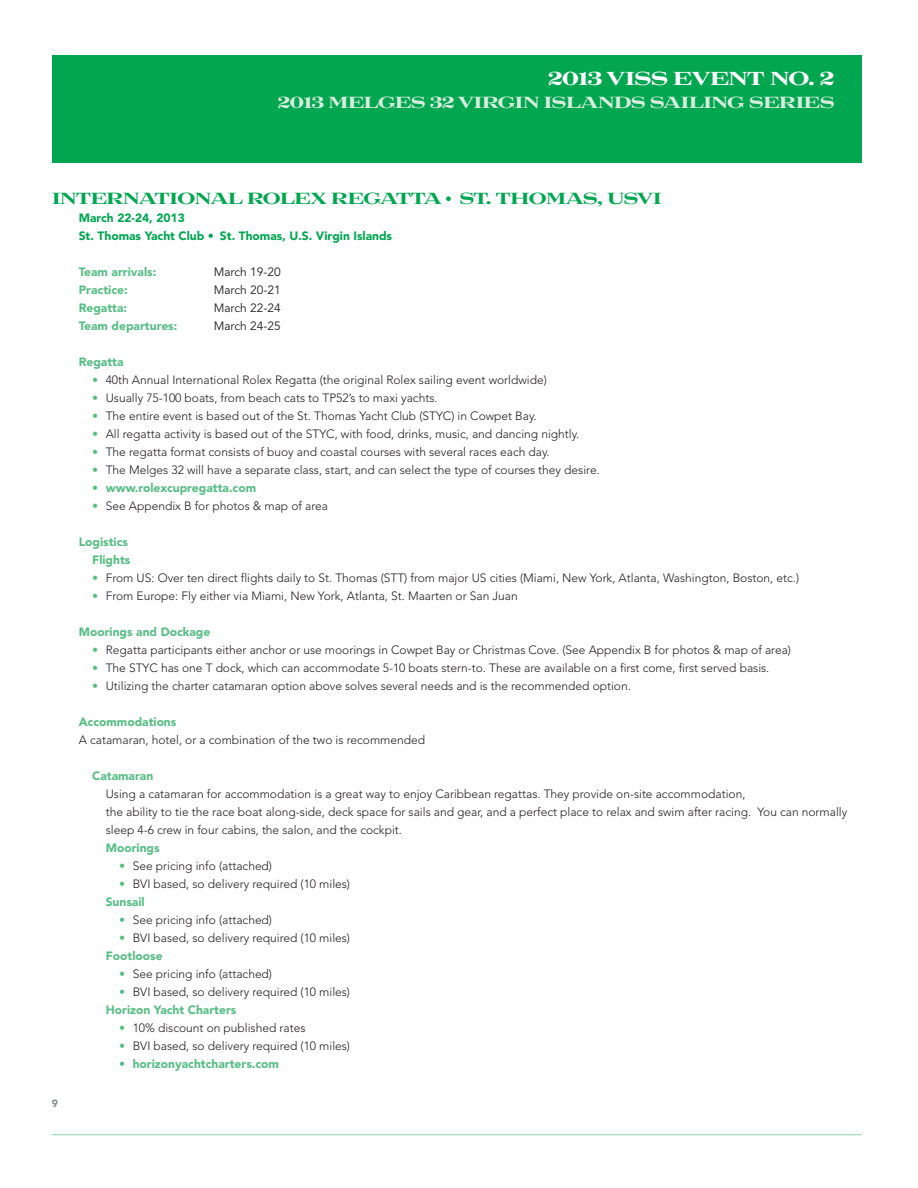
<style>
.page{position:relative;width:918px;height:1188px;background:#fff}
.page>*{position:absolute;margin:0;border:0;box-sizing:border-box;transform-origin:0 0}
.t1{font:21px "Luxury Diamond";letter-spacing:-.05em;color:#fff}
.t2{font:18px "Luxury Diamond";letter-spacing:-.06em;color:#00a650}
.t3{font:18px "Luxury Diamond";letter-spacing:-.05em;color:#d8eddd}
.t4{font:300 12px/18px "Avenir";color:#231f20}
.t5{font:900 12px/18px "Avenir";color:#57bd84;text-align:right}
.t6{font:900 12px/18px "Avenir";color:#00a650}
.t7{font:12px "Avenir";color:#231f20}
.t8{font:900 10.5px "Avenir";color:#888d90}
.s1{color:#57bd84}
.s2{font-weight:900;color:#57bd84}
</style>
<div class="page">
<hr style="left:52px;top:1134px;width:810px;height:1px;background:#8fcea5">
<div style="left:52px;top:55px;width:810px;height:108px;background:#00a650"></div>
<h1 class="t1" style="left:548px;top:68px;width:288px">2013 VISS EVENT NO. 2</h1>
<h2 class="t3" style="left:277px;top:93px;width:559px">2013 MELGES 32 VIRGIN ISLANDS SAILING SERIES</h2>
<h2 class="t2" style="left:52px;top:189px;width:612px">INTERNATIONAL ROLEX REGATTA • ST. THOMAS, USVI</h2>
<p class="t6" style="left:79px;top:209px;width:315px">March 22-24, 2013<br>St. Thomas Yacht Club • St. Thomas, U.S. Virgin Islands</p>
<p class="t5" style="left:79px;top:263px;width:79px">Team arrivals:</p>
<p class="t7" style="left:214px;top:265px;width:69px">March 19-20</p>
<p class="t5" style="left:79px;top:281px;width:50px">Practice:</p>
<p class="t7" style="left:214px;top:283px;width:69px">March 20-21</p>
<p class="t5" style="left:79px;top:299px;width:50px">Regatta:</p>
<p class="t7" style="left:214px;top:301px;width:69px">March 22-24</p>
<p class="t5" style="left:79px;top:317px;width:100px">Team departures:</p>
<p class="t7" style="left:214px;top:319px;width:69px">March 24-25</p>
<p class="t5" style="left:79px;top:353px;width:46px">Regatta</p>
<p class="t4" style="left:92px;top:371px;width:456px"><span class="s1">•</span> 40th Annual International Rolex Regatta (the original Rolex sailing event worldwide)</p>
<p class="t4" style="left:92px;top:389px;width:347px"><span class="s1">•</span> Usually 75-100 boats, from beach cats to TP52’s to maxi yachts.</p>
<p class="t4" style="left:92px;top:407px;width:446px"><span class="s1">•</span> The entire event is based out of the St. Thomas Yacht Club (STYC) in Cowpet Bay.</p>
<p class="t4" style="left:92px;top:425px;width:489px"><span class="s1">•</span> All regatta activity is based out of the STYC, with food, drinks, music, and dancing nightly.</p>
<p class="t4" style="left:92px;top:443px;width:459px"><span class="s1">•</span> The regatta format consists of buoy and coastal courses with several races each day.</p>
<p class="t4" style="left:92px;top:461px;width:509px"><span class="s1">•</span> The Melges 32 will have a separate class, start, and can select the type of courses they desire.</p>
<p class="t5" style="left:92px;top:479px;width:165px">• www.rolexcupregatta.com</p>
<p class="t4" style="left:92px;top:497px;width:237px"><span class="s1">•</span> See Appendix B for photos &amp; map of area</p>
<p class="t5" style="left:79px;top:533px;width:53px">Logistics<br>Flights</p>
<p class="t4" style="left:92px;top:569px;width:708px"><span class="s1">•</span> From US: Over ten direct flights daily to St. Thomas (STT) from major US cities (Miami, New York, Atlanta, Washington, Boston, etc.)</p>
<p class="t4" style="left:92px;top:587px;width:427px"><span class="s1">•</span> From Europe: Fly either via Miami, New York, Atlanta, St. Maarten or San Juan</p>
<p class="t5" style="left:79px;top:623px;width:133px">Moorings and Dockage</p>
<p class="t4" style="left:92px;top:641px;width:700px"><span class="s2">•</span> Regatta participants either anchor or use moorings in Cowpet Bay or Christmas Cove. (See Appendix B for photos &amp; map of area)</p>
<p class="t4" style="left:92px;top:659px;width:679px"><span class="s2">•</span> The STYC has one T dock, which can accommodate 5-10 boats stern-to. These are available on a first come, first served basis.</p>
<p class="t4" style="left:92px;top:677px;width:540px"><span class="s2">•</span> Utilizing the charter catamaran option above solves several needs and is the recommended option.</p>
<p class="t5" style="left:79px;top:713px;width:99px">Accommodations</p>
<p class="t4" style="left:79px;top:731px;width:348px">A catamaran, hotel, or a combination of the two is recommended</p>
<p class="t5" style="left:92px;top:767px;width:63px">Catamaran</p>
<p class="t4" style="left:106px;top:785px;width:743px">Using a catamaran for accommodation is a great way to enjoy Caribbean regattas. They provide on-site accommodation,<br>the ability to tie the race boat along-side, deck space for sails and gear, and a perfect place to relax and swim after racing. You can normally sleep 4-6 crew in four cabins, the salon, and the cockpit.</p>
<p class="t5" style="left:106px;top:839px;width:55px">Moorings</p>
<p class="t4" style="left:119px;top:857px;width:154px"><span class="s1">•</span> See pricing info (attached)</p>
<p class="t4" style="left:106px;top:875px;width:246px;text-indent:14px"><span class="s1">•</span> BVI based, so delivery required (10 miles)<br><span class="s2">Sunsail</span></p>
<p class="t4" style="left:119px;top:911px;width:154px"><span class="s1">•</span> See pricing info (attached)</p>
<p class="t4" style="left:106px;top:929px;width:246px;text-indent:14px"><span class="s1">•</span> BVI based, so delivery required (10 miles)<br><span class="s2">Footloose</span></p>
<p class="t4" style="left:119px;top:965px;width:154px"><span class="s1">•</span> See pricing info (attached)</p>
<p class="t4" style="left:106px;top:983px;width:246px;text-indent:14px"><span class="s1">•</span> BVI based, so delivery required (10 miles)<br><span class="s2">Horizon Yacht Charters</span></p>
<p class="t4" style="left:119px;top:1019px;width:188px"><span class="s1">•</span> 10% discount on published rates</p>
<p class="t4" style="left:119px;top:1037px;width:232px"><span class="s1">•</span> BVI based, so delivery required (10 miles)</p>
<p class="t5" style="left:119px;top:1055px;width:161px">• horizonyachtcharters.com</p>
<p class="t8" style="left:52px;top:1097px;width:8px">9</p>
</div>
